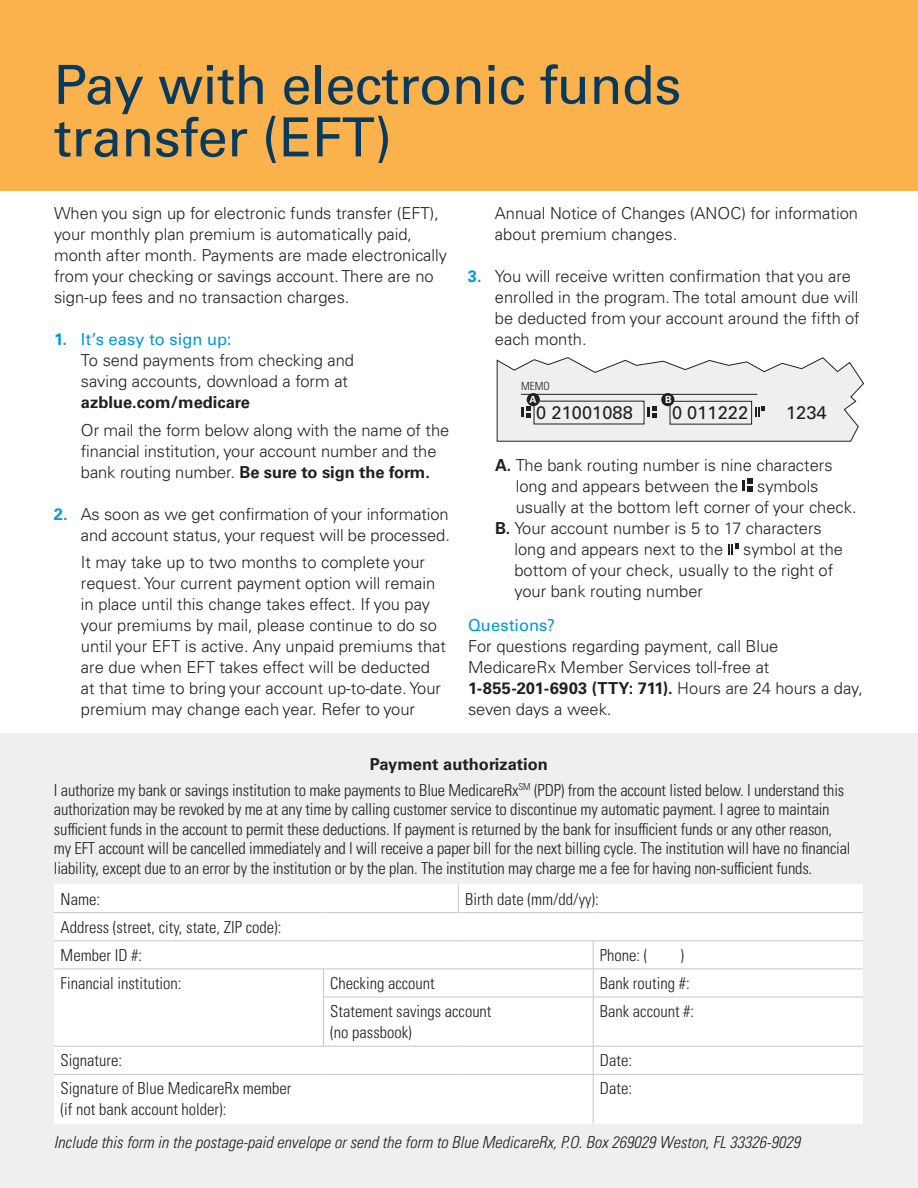
<style>
.page{position:relative;width:918px;height:1188px;background:#fff}
.page>*{position:absolute;margin:0;border:0;box-sizing:border-box;transform-origin:0 0}
.t1{font:54px/52.5px "Univers LT Pro 55 Roman";letter-spacing:-.01em;color:#083a5e}
.t2{font:18.3px "Univers LT Pro 55 Roman";color:#231f20}
.t3{font:300 16.5px/21px "Univers LT Pro 45";color:#231f20}
.t4{font:300 condensed 16.5px/19.5px "Univers LT Pro";letter-spacing:-.01em;color:#231f20}
.t5{font:italic 300 condensed 16.5px "Univers LT Pro";color:#231f20}
.t6{font:16.5px "Univers LT Pro 55 Roman";letter-spacing:.005em;color:#009ada}
.t7{font:700 16.5px "Univers LT Pro 65";color:#231f20}
.t8{font:300 condensed 11.25px "Univers LT Pro";color:#231f20}
.t9{font:700 9.9px "Univers LT Pro 65";color:#fff}
.s1{font-family:"Univers LT Pro 65";font-weight:700;color:#009ada}
.s2{font-family:"Univers LT Pro 65";font-weight:700}
</style>
<div class="page">
<div style="left:0;top:733px;width:918px;height:455px;background:#eeefee"></div>
<div style="left:54px;top:884px;width:809px;height:239px;background:#fff"></div>
<svg style="left:458px;top:884px;width:1px;height:28px"></svg>
<hr style="left:54px;top:912px;width:270px;height:1px;background:#c8c7c6">
<hr style="left:324px;top:912px;width:134px;height:1px;background:#c8c7c6">
<hr style="left:458px;top:912px;width:135px;height:1px;background:#c8c7c6">
<hr style="left:593px;top:912px;width:270px;height:1px;background:#c8c7c6">
<hr style="left:54px;top:940px;width:270px;height:1px;background:#c8c7c6">
<hr style="left:324px;top:940px;width:134px;height:1px;background:#c8c7c6">
<hr style="left:458px;top:940px;width:135px;height:1px;background:#c8c7c6">
<hr style="left:593px;top:940px;width:270px;height:1px;background:#c8c7c6">
<hr style="left:54px;top:969px;width:270px;height:1px;background:#c8c7c6">
<hr style="left:324px;top:969px;width:134px;height:1px;background:#c8c7c6">
<svg style="left:323px;top:970px;width:1px;height:27px"></svg>
<hr style="left:458px;top:969px;width:135px;height:1px;background:#c8c7c6">
<hr style="left:593px;top:969px;width:270px;height:1px;background:#c8c7c6">
<svg style="left:593px;top:941px;width:1px;height:56px"></svg>
<hr style="left:323px;top:997px;width:135px;height:1px;background:#c8c7c6">
<hr style="left:323px;top:997px;width:1px;height:49px;background:#c8c7c6">
<hr style="left:458px;top:997px;width:135px;height:1px;background:#c8c7c6">
<hr style="left:593px;top:997px;width:270px;height:1px;background:#c8c7c6">
<hr style="left:593px;top:997px;width:1px;height:49px;background:#c8c7c6">
<hr style="left:54px;top:1046px;width:270px;height:1px;background:#c8c7c6">
<hr style="left:324px;top:1046px;width:134px;height:1px;background:#c8c7c6">
<hr style="left:458px;top:1046px;width:135px;height:1px;background:#c8c7c6">
<hr style="left:593px;top:1046px;width:270px;height:1px;background:#c8c7c6">
<svg style="left:593px;top:1047px;width:1px;height:27px"></svg>
<hr style="left:54px;top:1074px;width:270px;height:1px;background:#c8c7c6">
<hr style="left:324px;top:1074px;width:134px;height:1px;background:#c8c7c6">
<hr style="left:458px;top:1074px;width:135px;height:1px;background:#c8c7c6">
<hr style="left:593px;top:1074px;width:270px;height:1px;background:#c8c7c6">
<hr style="left:593px;top:1075px;width:1px;height:48px;background:#c8c7c6">
<div style="left:0;top:0;width:918px;height:190px;background:#fbb24c"></div>
<svg style="left:496px;top:357px;width:368px;height:85px;background:#e3e4e3"></svg>
<div style="left:527px;top:393px;width:13px;height:13px;background:#231f20;border-radius:50%"></div>
<div style="left:661px;top:393px;width:13px;height:13px;background:#231f20;border-radius:50%"></div>
<svg style="left:743px;top:479px;width:10px;height:13px"></svg>
<svg style="left:728px;top:543px;width:11px;height:12px"></svg>
<h1 class="t1" style="left:54px;top:56px;width:629px">Pay with electronic funds transfer (EFT)</h1>
<p class="t3" style="left:495px;top:202px;width:365px">Annual Notice of Changes (ANOC) for information about premium changes.</p>
<p class="t3" style="left:495px;top:265px;width:366px;text-indent:-27px"><span class="s1">3.</span> You will receive written confirmation that you are enrolled in the program. The total amount due will be deducted from your account around the fifth of each month.</p>
<p class="t8" style="left:521px;top:379px;width:30px">MEMO</p>
<p class="t2" style="left:536px;top:400px;width:98px">0 21001088</p>
<p class="t2" style="left:672px;top:400px;width:78px">0 011222</p>
<p class="t2" style="left:786px;top:400px;width:42px">1234</p>
<p class="t3" style="left:54px;top:202px;width:395px">When you sign up for electronic funds transfer (EFT), your monthly plan premium is automatically paid, month after month. Payments are made electronically from your checking or savings account. There are no sign-up fees and no transaction charges.</p>
<p class="t6" style="left:54px;top:328px;width:179px"><span class="s2">1.</span> It’s easy to sign up:</p>
<p class="t3" style="left:81px;top:349px;width:275px">To send payments from checking and saving accounts, download a form at <span class="s2">azblue.com/medicare</span></p>
<p class="t3" style="left:81px;top:419px;width:370px">Or mail the form below along with the name of the financial institution, your account number and the bank routing number. <span class="s2">Be sure to sign the form.</span></p>
<p class="t3" style="left:54px;top:503px;width:397px;text-align:right"><span class="s1">2.</span> As soon as we get confirmation of your information and account status, your request will be processed.</p>
<p class="t3" style="left:81px;top:552px;width:367px">It may take up to two months to complete your request. Your current payment option will remain in place until this change takes effect. If you pay your premiums by mail, please continue to do so until your EFT is active. Any unpaid premiums that are due when EFT takes effect will be deducted at that time to bring your account up-to-date. Your premium may change each year. Refer to your</p>
<p class="t9" style="left:530px;top:392px;width:9px">A</p>
<p class="t9" style="left:665px;top:392px;width:8px">B</p>
<p class="t3" style="left:516px;top:454px;width:343px;text-indent:-21px"><span class="s2">A.</span> The bank routing number is nine characters long and appears between the symbols usually at the bottom left corner of your check.</p>
<p class="t3" style="left:514px;top:517px;width:330px;text-indent:-19px"><span class="s2">B.</span> Your account number is 5 to 17 characters long and appears next to the symbol at the bottom of your check, usually to the right of your bank routing number</p>
<h2 class="t6" style="left:468px;top:614px;width:88px">Questions?</h2>
<p class="t3" style="left:468px;top:636px;width:397px">For questions regarding payment, call Blue MedicareRx Member Services toll-free at <span class="s2">1-855-201-6903 (TTY: 711).</span> Hours are 24 hours a day, seven days a week.</p>
<h3 class="t7" style="left:370px;top:752px;width:180px">Payment authorization</h3>
<p class="t4" style="left:54px;top:780px;width:798px">I authorize my bank or savings institution to make payments to Blue MedicareRx<sup>SM</sup> (PDP) from the account listed below. I understand this authorization may be revoked by me at any time by calling customer service to discontinue my automatic payment. I agree to maintain sufficient funds in the account to permit these deductions. If payment is returned by the bank for insufficient funds or any other reason, my EFT account will be cancelled immediately and I will receive a paper bill for the next billing cycle. The institution will have no financial liability, except due to an error by the institution or by the plan. The institution may charge me a fee for having non-sufficient funds.</p>
<p class="t4" style="left:61px;top:888px;width:41px">Name:</p>
<p class="t4" style="left:465px;top:888px;width:135px">Birth date (mm/dd/yy):</p>
<p class="t4" style="left:61px;top:916px;width:222px">Address (street, city, state, ZIP code):</p>
<p class="t4" style="left:61px;top:944px;width:83px">Member ID #:</p>
<p class="t4" style="left:600px;top:944px;width:49px">Phone: (</p>
<p class="t4" style="left:681px;top:944px;width:5px">)</p>
<p class="t4" style="left:61px;top:973px;width:122px">Financial institution:</p>
<p class="t4" style="left:330px;top:973px;width:106px">Checking account</p>
<p class="t4" style="left:600px;top:973px;width:91px">Bank routing #:</p>
<p class="t4" style="left:330px;top:1000px;width:163px;line-height:21px">Statement savings account (no passbook)</p>
<p class="t4" style="left:600px;top:1001px;width:96px">Bank account #:</p>
<p class="t4" style="left:61px;top:1050px;width:63px">Signature:</p>
<p class="t4" style="left:600px;top:1050px;width:34px">Date:</p>
<p class="t4" style="left:61px;top:1077px;width:232px;line-height:21px">Signature of Blue MedicareRx member (if not bank account holder):</p>
<p class="t4" style="left:600px;top:1078px;width:34px">Date:</p>
<p class="t5" style="left:54px;top:1130px;width:748px">Include this form in the postage-paid envelope or send the form to Blue MedicareRx, P.O. Box 269029 Weston, FL 33326-9029</p>
</div>
